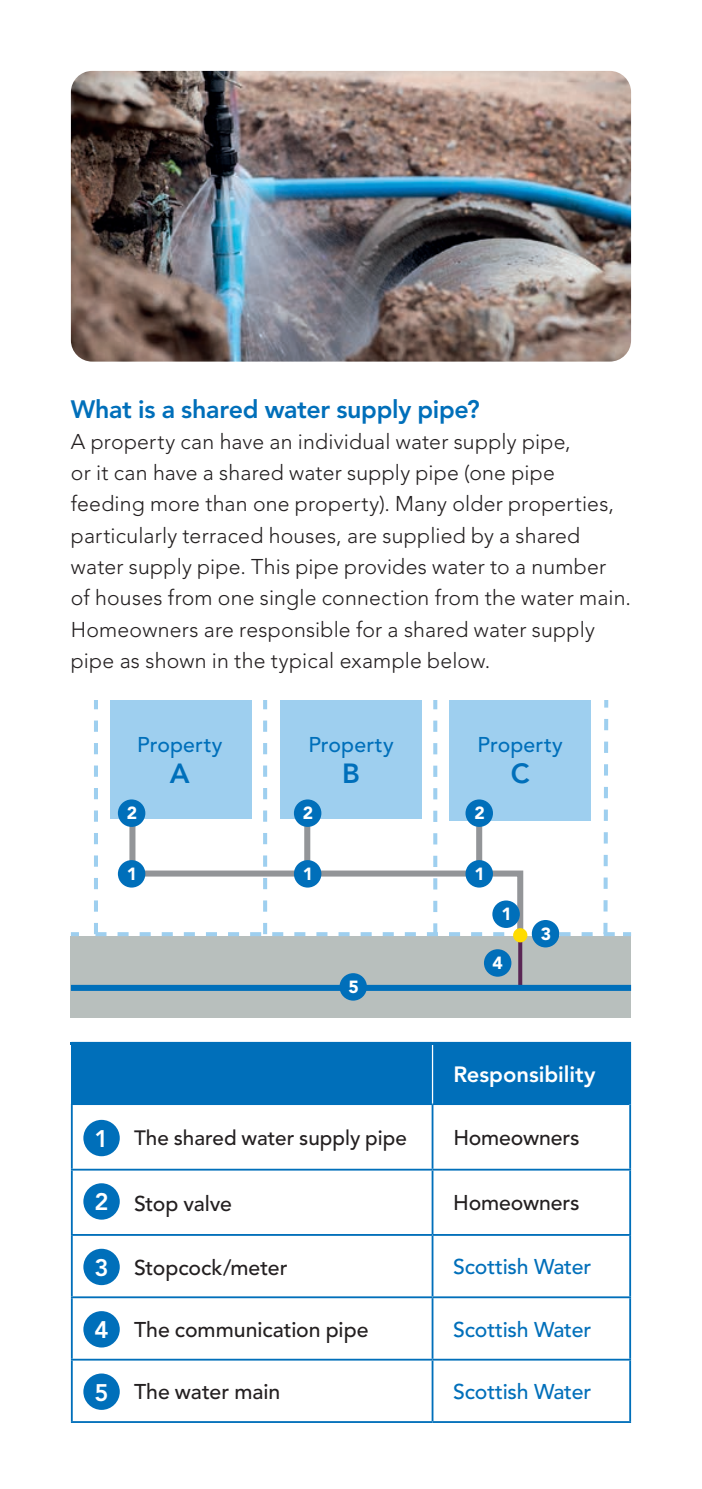
<style>
.page{position:relative;width:702px;height:1489px;background:#fff}
.page>*{position:absolute;margin:0;border:0;box-sizing:border-box;transform-origin:0 0}
.Body_Copy{font:800 27.5px "Avenir";color:#006fba}
.SUB_HEADER{font:800 25px "Avenir";letter-spacing:-.015em;color:#006fba}
.Body_Copy-2{font:800 23.75px "Avenir";color:#fff}
.Body_Copy-3{font:800 22px "Avenir";letter-spacing:-.005em;color:#fff}
.Body_Copy-4{font:300 21.25px/31.2px "Avenir";letter-spacing:.01em;color:#231f20}
.Body_Copy-5{font:500 21.25px "Avenir";letter-spacing:-.005em;color:#231f20}
.Body_Copy-6{font:500 21.25px "Avenir";letter-spacing:-.01em;color:#006fba}
.Body_Copy-7{font:500 20.5px "Avenir";color:#231f20}
.Body_Copy-8{font:900 17.5px "Avenir";color:#fff}
</style>
<div class="page">
<div style="left:73px;top:1044px;width:556px;height:59px;background:#006fba"></div>
<svg style="left:73px;top:1104px;width:556px;height:316px"></svg>
<hr style="left:71px;top:1104px;width:2px;height:64px;background:#006fba">
<hr style="left:71px;top:1170px;width:2px;height:63px;background:#006fba">
<hr style="left:71px;top:1235px;width:2px;height:61px;background:#006fba">
<hr style="left:71px;top:1298px;width:2px;height:60px;background:#006fba">
<hr style="left:71px;top:1360px;width:2px;height:60px;background:#006fba">
<hr style="left:71px;top:1168px;width:361px;height:2px;background:#006fba">
<hr style="left:432px;top:1168px;width:199px;height:2px;background:#006fba">
<hr style="left:71px;top:1233px;width:361px;height:2px;background:#006fba">
<hr style="left:432px;top:1233px;width:199px;height:2px;background:#006fba">
<hr style="left:71px;top:1296px;width:361px;height:2px;background:#006fba">
<hr style="left:432px;top:1296px;width:199px;height:2px;background:#006fba">
<hr style="left:71px;top:1358px;width:361px;height:2px;background:#006fba">
<hr style="left:432px;top:1358px;width:199px;height:2px;background:#006fba">
<hr style="left:71px;top:1420px;width:361px;height:2px;background:#006fba">
<hr style="left:432px;top:1420px;width:199px;height:2px;background:#006fba">
<hr style="left:629px;top:1042px;width:2px;height:62px;background:#006fba">
<hr style="left:629px;top:1104px;width:2px;height:64px;background:#006fba">
<hr style="left:629px;top:1170px;width:2px;height:63px;background:#006fba">
<hr style="left:629px;top:1235px;width:2px;height:61px;background:#006fba">
<hr style="left:629px;top:1298px;width:2px;height:60px;background:#006fba">
<hr style="left:629px;top:1360px;width:2px;height:60px;background:#006fba">
<hr style="left:431px;top:1104px;width:2px;height:64px;background:#006fba">
<hr style="left:431px;top:1170px;width:2px;height:63px;background:#006fba">
<hr style="left:431px;top:1235px;width:2px;height:61px;background:#006fba">
<hr style="left:431px;top:1298px;width:2px;height:60px;background:#006fba">
<hr style="left:431px;top:1360px;width:2px;height:60px;background:#006fba">
<hr style="left:432px;top:1042px;width:1px;height:61px;background:#fff">
<hr style="left:432px;top:1103px;width:197px;height:1px;background:#006fba">
<hr style="left:71px;top:1103px;width:361px;height:1px;background:#006fba">
<div style="left:83px;top:1119px;width:37px;height:37px;background:#006fba;border-radius:50%"></div>
<div style="left:83px;top:1183px;width:37px;height:36px;background:#006fba;border-radius:50%"></div>
<div style="left:83px;top:1248px;width:37px;height:36px;background:#006fba;border-radius:50%"></div>
<div style="left:83px;top:1310px;width:37px;height:37px;background:#006fba;border-radius:50%"></div>
<div style="left:83px;top:1373px;width:37px;height:36px;background:#006fba;border-radius:50%"></div>
<div style="left:71px;top:935px;width:560px;height:82px;background:#b8bfbd"></div>
<svg style="left:71px;top:932px;width:8px;height:4px"></svg>
<svg style="left:623px;top:932px;width:8px;height:4px"></svg>
<svg style="left:518px;top:942px;width:4px;height:42px"></svg>
<div style="left:71px;top:984px;width:560px;height:6px;background:#006fba"></div>
<div style="left:513px;top:928px;width:14px;height:14px;background:#ffdc01;border-radius:50%"></div>
<svg style="left:94px;top:700px;width:520px;height:238px"></svg>
<div style="left:280px;top:698px;width:141px;height:120px;background:#9ecfef"></div>
<div style="left:450px;top:698px;width:141px;height:122px;background:#9ecfef"></div>
<img style="left:71px;top:71px;width:560px;height:290px">
<div style="left:294px;top:799px;width:27px;height:27px;background:#006fba;border-radius:50%"></div>
<div style="left:531px;top:919px;width:28px;height:28px;background:#006fba;border-radius:50%"></div>
<div style="left:484px;top:949px;width:27px;height:27px;background:#006fba;border-radius:50%"></div>
<div style="left:339px;top:973px;width:28px;height:27px;background:#006fba;border-radius:50%"></div>
<div style="left:76px;top:674px;width:548px;height:25px;background:#fff"></div>
<div style="left:118px;top:860px;width:27px;height:27px;background:#006fba;border-radius:50%"></div>
<div style="left:294px;top:860px;width:27px;height:27px;background:#006fba;border-radius:50%"></div>
<div style="left:465px;top:860px;width:28px;height:27px;background:#006fba;border-radius:50%"></div>
<div style="left:492px;top:900px;width:28px;height:27px;background:#006fba;border-radius:50%"></div>
<div style="left:118px;top:799px;width:27px;height:27px;background:#006fba;border-radius:50%"></div>
<div style="left:465px;top:799px;width:28px;height:27px;background:#006fba;border-radius:50%"></div>
<hr style="left:71px;top:1041px;width:2px;height:63px;background:#006fba">
<hr style="left:71px;top:1041px;width:560px;height:3px;background:#006fba">
<p class="SUB_HEADER" style="left:71px;top:394px;width:410px">What is a shared water supply pipe?</p>
<p class="Body_Copy-4" style="left:71px;top:426px;width:561px">A property can have an individual water supply pipe,<br>or it can have a shared water supply pipe (one pipe feeding more than one property). Many older properties, particularly terraced houses, are supplied by a shared water supply pipe. This pipe provides water to a number<br>of houses from one single connection from the water main.<br>Homeowners are responsible for a shared water supply pipe as shown in the typical example below.</p>
<p class="Body_Copy-6" style="left:137px;top:732px;width:87px">Property</p>
<p class="Body_Copy" style="left:170px;top:757px;width:21px">A</p>
<p class="Body_Copy-6" style="left:308px;top:732px;width:87px">Property</p>
<p class="Body_Copy" style="left:342px;top:757px;width:19px">B</p>
<p class="Body_Copy-6" style="left:477px;top:732px;width:87px">Property</p>
<p class="Body_Copy" style="left:511px;top:757px;width:20px">C</p>
<p class="Body_Copy-8" style="left:127px;top:802px;width:12px">2</p>
<p class="Body_Copy-8" style="left:474px;top:802px;width:12px">2</p>
<p class="Body_Copy-8" style="left:303px;top:802px;width:12px">2</p>
<p class="Body_Copy-8" style="left:127px;top:862px;width:12px">1</p>
<p class="Body_Copy-8" style="left:303px;top:862px;width:12px">1</p>
<p class="Body_Copy-8" style="left:474px;top:862px;width:12px">1</p>
<p class="Body_Copy-8" style="left:501px;top:903px;width:12px">1</p>
<p class="Body_Copy-8" style="left:348px;top:975px;width:12px">5</p>
<p class="Body_Copy-8" style="left:492px;top:952px;width:12px">4</p>
<p class="Body_Copy-8" style="left:540px;top:922px;width:12px">3</p>
<p class="Body_Copy-3" style="left:453px;top:1060px;width:144px">Responsibility</p>
<p class="Body_Copy-2" style="left:94px;top:1124px;width:16px">1</p>
<p class="Body_Copy-7" style="left:134px;top:1126px;width:274px">The shared water supply pipe</p>
<p class="Body_Copy-5" style="left:453px;top:1125px;width:128px">Homeowners</p>
<p class="Body_Copy-2" style="left:94px;top:1187px;width:16px">2</p>
<p class="Body_Copy-5" style="left:134px;top:1190px;width:99px">Stop valve</p>
<p class="Body_Copy-5" style="left:453px;top:1190px;width:128px">Homeowners</p>
<p class="Body_Copy-2" style="left:94px;top:1253px;width:16px">3</p>
<p class="Body_Copy-5" style="left:134px;top:1254px;width:155px">Stopcock/meter</p>
<p class="Body_Copy-6" style="left:453px;top:1254px;width:139px">Scottish Water</p>
<p class="Body_Copy-2" style="left:94px;top:1315px;width:16px">4</p>
<p class="Body_Copy-5" style="left:134px;top:1317px;width:236px">The communication pipe</p>
<p class="Body_Copy-6" style="left:453px;top:1316px;width:139px">Scottish Water</p>
<p class="Body_Copy-2" style="left:94px;top:1378px;width:16px">5</p>
<p class="Body_Copy-5" style="left:134px;top:1379px;width:148px">The water main</p>
<p class="Body_Copy-6" style="left:453px;top:1379px;width:139px">Scottish Water</p>
</div>
